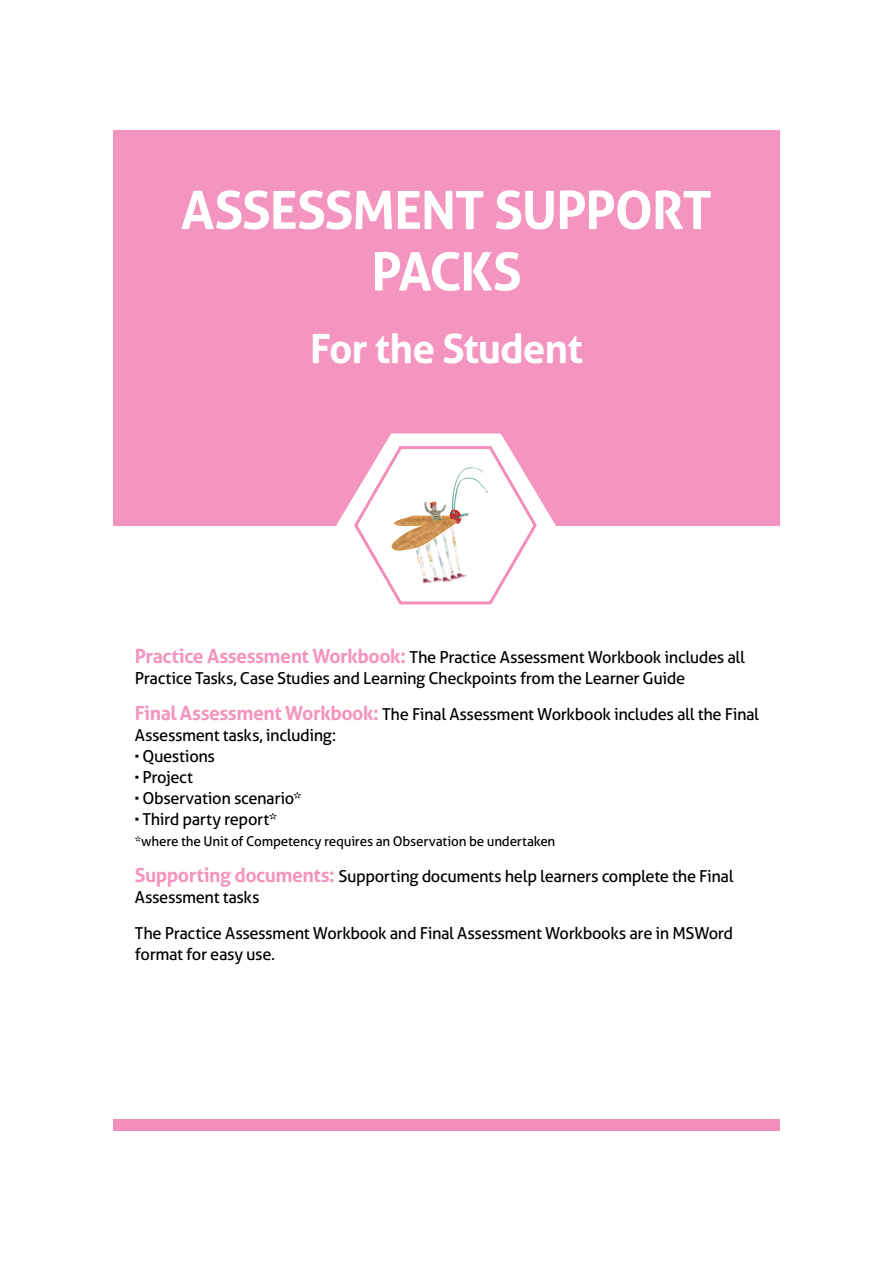
<style>
.page{position:relative;width:893px;height:1263px;background:#fff}
.page>*{position:absolute;margin:0;border:0;box-sizing:border-box;transform-origin:0 0}
.t1{font:700 52.65px/61.5px "Aller";letter-spacing:-.025em;color:#fff;text-align:center}
.t2{font:700 40.5px "Aller";letter-spacing:-.025em;color:#fff}
.t3{font:16.5px/21px "Aller";letter-spacing:-.025em;color:#000}
.t4{font:13.5px "Aller";letter-spacing:-.015em;color:#000}
.s1{font-weight:700;font-size:19.5px;color:#f495bf}
.s2{font-family:"Cuprum";font-weight:700}
</style>
<div class="page">
<div style="left:113px;top:1120px;width:667px;height:11px;background:#f38ebb"></div>
<div style="left:113px;top:131px;width:667px;height:395px;background:#f495bf"></div>
<svg style="left:336px;top:434px;width:220px;height:171px"></svg>
<h1 class="t1" style="left:181px;top:179px;width:533px">ASSESSMENT SUPPORT<br>PACKS</h1>
<h2 class="t2" style="left:310px;top:323px;width:274px">For the Student</h2>
<p class="t3" style="left:135px;top:646px;width:612px"><span class="s1">Practice Assessment Workbook:</span> The Practice Assessment Workbook includes all<br>Practice Tasks, Case Studies and Learning Checkpoints from the Learner Guide</p>
<p class="t3" style="left:135px;top:703px;width:626px"><span class="s1">Final Assessment Workbook:</span> The Final Assessment Workbook includes all the Final<br>Assessment tasks, including:</p>
<p class="t3" style="left:135px;top:745px;width:82px"><span class="s2">•</span> Questions</p>
<p class="t3" style="left:135px;top:766px;width:60px"><span class="s2">•</span> Project</p>
<p class="t3" style="left:135px;top:787px;width:168px"><span class="s2">•</span> Observation scenario*</p>
<p class="t3" style="left:135px;top:808px;width:144px"><span class="s2">•</span> Third party report*</p>
<p class="t4" style="left:135px;top:833px;width:422px">*where the Unit of Competency requires an Observation be undertaken</p>
<p class="t3" style="left:135px;top:865px;width:600px"><span class="s1">Supporting documents:</span> Supporting documents help learners complete the Final<br>Assessment tasks</p>
<p class="t3" style="left:135px;top:922px;width:600px">The Practice Assessment Workbook and Final Assessment Workbooks are in MSWord format for easy use.</p>
</div>
